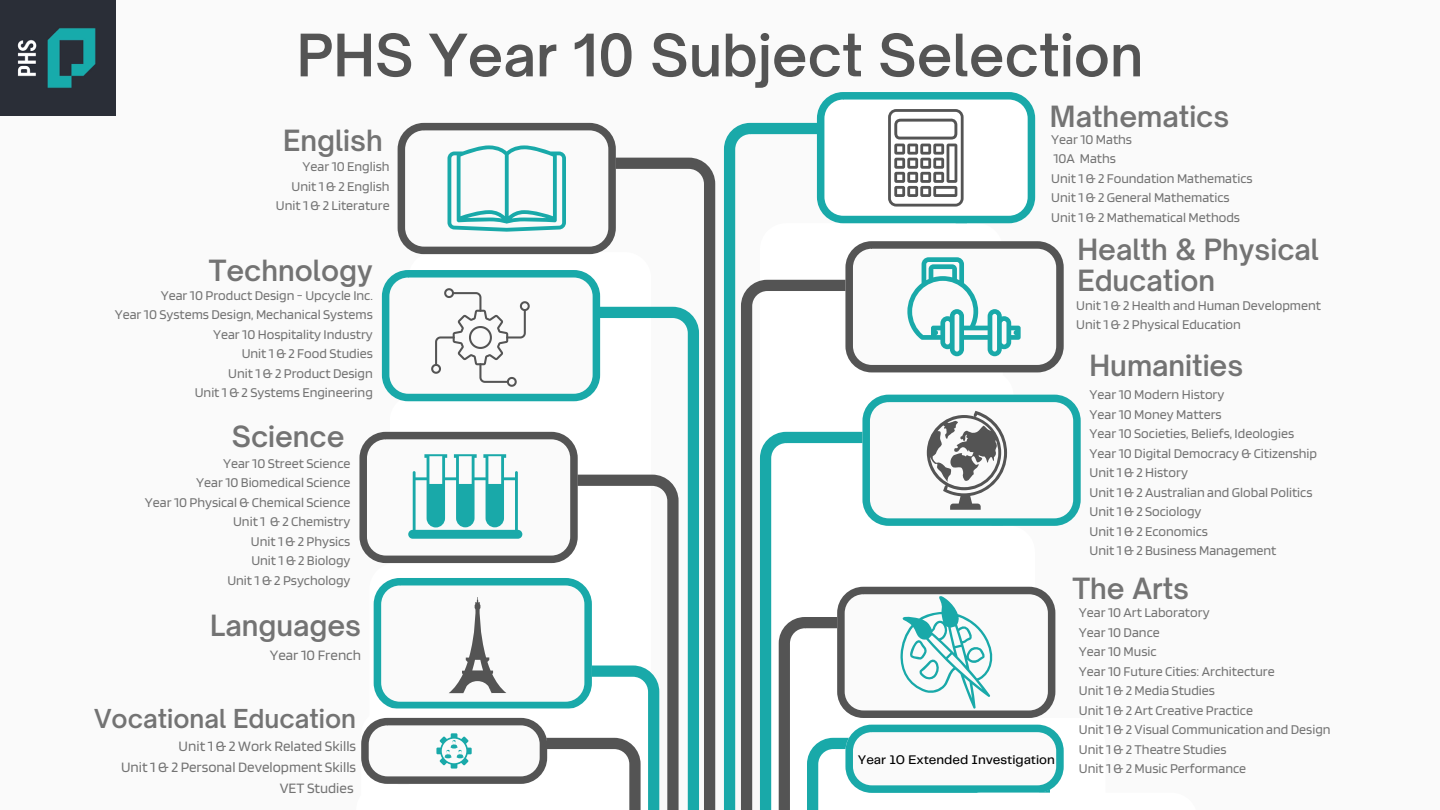
<style>
.page{position:relative;width:1440px;height:810px;background:#fafafa}
.page>*{position:absolute;margin:0;border:0;box-sizing:border-box;transform-origin:0 0}
.t1{font:600 56px "Open Sauce One";color:#545454}
.t2{font:600 28px/31.5px "Open Sauce One";color:#737373}
.t3{font:600 25px "Open Sauce One";color:#737373}
.t4{font:15px "Blinker";color:#737373}
.t5{font:14px "Blinker";color:#737373}
.t6{font:500 13px "Telegraf";color:#000}
</style>
<div class="page">
<svg style="left:616px;top:158px;width:99px;height:652px"></svg>
<svg style="left:724px;top:123px;width:93px;height:687px"></svg>
<svg style="left:422px;top:252px;width:229px;height:55px"></svg>
<svg style="left:760px;top:223px;width:243px;height:57px"></svg>
<svg style="left:741px;top:280px;width:104px;height:530px"></svg>
<div style="left:771px;top:370px;width:243px;height:440px;background:#fff"></div>
<svg style="left:760px;top:432px;width:102px;height:378px"></svg>
<div style="left:792px;top:526px;width:243px;height:284px;background:#fff"></div>
<svg style="left:600px;top:307px;width:99px;height:503px"></svg>
<div style="left:390px;top:395px;width:243px;height:415px;background:#fff"></div>
<svg style="left:578px;top:475px;width:101px;height:335px"></svg>
<div style="left:369px;top:563px;width:243px;height:247px;background:#fff"></div>
<svg style="left:779px;top:617px;width:58px;height:193px"></svg>
<div style="left:862px;top:718px;width:243px;height:92px;background:#fff"></div>
<img style="left:0;top:0;width:116px;height:116px">
<svg style="left:398px;top:123px;width:218px;height:131px"></svg>
<svg style="left:862px;top:395px;width:219px;height:131px"></svg>
<svg style="left:359px;top:432px;width:219px;height:131px"></svg>
<svg style="left:817px;top:92px;width:218px;height:131px"></svg>
<svg style="left:845px;top:241px;width:219px;height:131px"></svg>
<svg style="left:382px;top:270px;width:218px;height:131px"></svg>
<svg style="left:837px;top:587px;width:218px;height:131px"></svg>
<svg style="left:807px;top:725px;width:257px;height:85px"></svg>
<div style="left:954px;top:793px;width:243px;height:17px;background:#fff"></div>
<div style="left:356px;top:784px;width:243px;height:26px;background:#fff"></div>
<svg style="left:361px;top:578px;width:298px;height:232px"></svg>
<p class="t1" style="left:297px;top:20px;width:848px">PHS Year 10 Subject Selection</p>
<p class="t2" style="left:283px;top:125px;width:101px">English</p>
<p class="t5" style="left:303px;top:158px;width:89px">Year 10 English</p>
<p class="t5" style="left:292px;top:177px;width:100px">Unit 1 &amp; 2 English</p>
<p class="t5" style="left:276px;top:197px;width:115px">Unit 1 &amp; 2 Literature</p>
<p class="t2" style="left:209px;top:255px;width:166px">Technology</p>
<p class="t5" style="left:161px;top:286px;width:214px">Year 10 Product Design - Upcycle Inc.</p>
<p class="t5" style="left:115px;top:306px;width:260px">Year 10 Systems Design, Mechanical Systems</p>
<p class="t5" style="left:213px;top:325px;width:161px">Year 10 Hospitality Industry</p>
<p class="t5" style="left:242px;top:345px;width:133px">Unit 1 &amp; 2 Food Studies</p>
<p class="t5" style="left:228px;top:364px;width:146px">Unit 1 &amp; 2 Product Design</p>
<p class="t5" style="left:195px;top:384px;width:180px">Unit 1 &amp; 2 Systems Engineering</p>
<p class="t2" style="left:232px;top:420px;width:114px">Science</p>
<p class="t5" style="left:223px;top:454px;width:129px">Year 10 Street Science</p>
<p class="t5" style="left:196px;top:474px;width:156px">Year 10 Biomedical Science</p>
<p class="t5" style="left:145px;top:493px;width:207px">Year 10 Physical &amp; Chemical Science</p>
<p class="t5" style="left:233px;top:513px;width:119px">Unit 1 &amp; 2 Chemistry</p>
<p class="t5" style="left:251px;top:532px;width:101px">Unit 1 &amp; 2 Physics</p>
<p class="t5" style="left:251px;top:552px;width:101px">Unit 1 &amp; 2 Biology</p>
<p class="t5" style="left:227px;top:571px;width:125px">Unit 1 &amp; 2 Psychology</p>
<p class="t2" style="left:210px;top:610px;width:152px">Languages</p>
<p class="t4" style="left:270px;top:646px;width:93px">Year 10 French</p>
<p class="t3" style="left:94px;top:703px;width:264px">Vocational Education</p>
<p class="t4" style="left:179px;top:736px;width:179px">Unit 1 &amp; 2 Work Related Skills</p>
<p class="t4" style="left:121px;top:757px;width:237px">Unit 1 &amp; 2 Personal Development Skills</p>
<p class="t4" style="left:280px;top:778px;width:75px">VET Studies</p>
<p class="t2" style="left:1050px;top:100px;width:181px">Mathematics</p>
<p class="t5" style="left:1051px;top:130px;width:82px">Year 10 Maths</p>
<p class="t5" style="left:1054px;top:150px;width:64px">10A Maths</p>
<p class="t5" style="left:1051px;top:169px;width:203px">Unit 1 &amp; 2 Foundation Mathematics</p>
<p class="t5" style="left:1051px;top:189px;width:180px">Unit 1 &amp; 2 General Mathematics</p>
<p class="t5" style="left:1051px;top:208px;width:190px">Unit 1 &amp; 2 Mathematical Methods</p>
<p class="t2" style="left:1077px;top:233px;width:243px">Health &amp; Physical<br>Education</p>
<p class="t5" style="left:1076px;top:296px;width:246px">Unit 1 &amp; 2 Health and Human Development</p>
<p class="t5" style="left:1076px;top:316px;width:166px">Unit 1 &amp; 2 Physical Education</p>
<p class="t6" style="left:858px;top:754px;width:199px">Year 10 Extended Investigation</p>
<p class="t2" style="left:1090px;top:350px;width:155px">Humanities</p>
<p class="t5" style="left:1090px;top:386px;width:136px">Year 10 Modern History</p>
<p class="t5" style="left:1090px;top:405px;width:134px">Year 10 Money Matters</p>
<p class="t5" style="left:1090px;top:425px;width:206px">Year 10 Societies, Beliefs, Ideologies</p>
<p class="t5" style="left:1090px;top:444px;width:229px">Year 10 Digital Democracy &amp; Citizenship</p>
<p class="t5" style="left:1090px;top:464px;width:100px">Unit 1 &amp; 2 History</p>
<p class="t5" style="left:1090px;top:483px;width:225px">Unit 1 &amp; 2 Australian and Global Politics</p>
<p class="t5" style="left:1090px;top:503px;width:114px">Unit 1 &amp; 2 Sociology</p>
<p class="t5" style="left:1090px;top:522px;width:120px">Unit 1 &amp; 2 Economics</p>
<p class="t5" style="left:1090px;top:542px;width:188px">Unit 1 &amp; 2 Business Management</p>
<p class="t2" style="left:1073px;top:573px;width:118px">The Arts</p>
<p class="t5" style="left:1079px;top:604px;width:132px">Year 10 Art Laboratory</p>
<p class="t5" style="left:1079px;top:623px;width:82px">Year 10 Dance</p>
<p class="t5" style="left:1079px;top:643px;width:79px">Year 10 Music</p>
<p class="t5" style="left:1079px;top:662px;width:197px">Year 10 Future Cities: Architecture</p>
<p class="t5" style="left:1079px;top:682px;width:138px">Unit 1 &amp; 2 Media Studies</p>
<p class="t5" style="left:1079px;top:701px;width:176px">Unit 1 &amp; 2 Art Creative Practice</p>
<p class="t5" style="left:1079px;top:721px;width:253px">Unit 1 &amp; 2 Visual Communication and Design</p>
<p class="t5" style="left:1079px;top:740px;width:149px">Unit 1 &amp; 2 Theatre Studies</p>
<p class="t5" style="left:1079px;top:760px;width:169px">Unit 1 &amp; 2 Music Performance</p>
</div>
